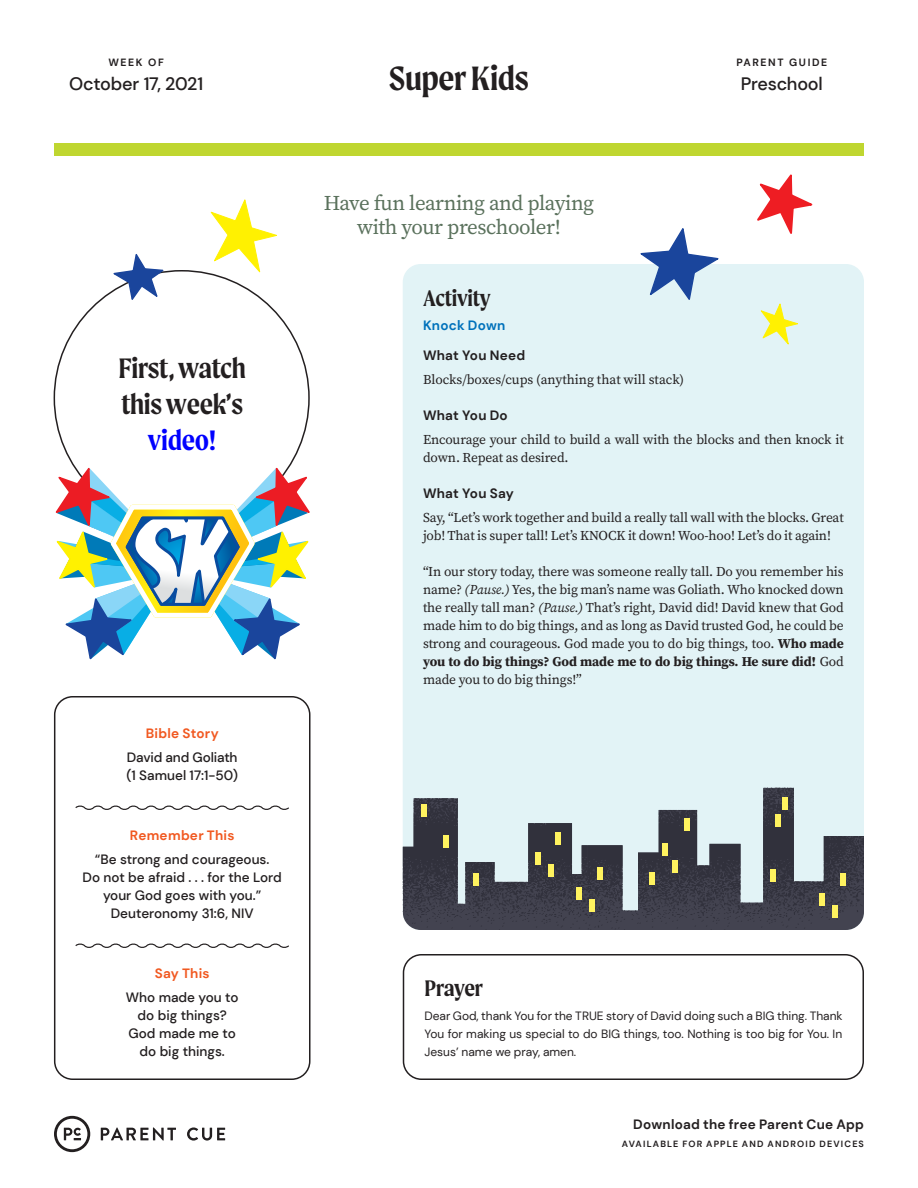
<style>
.page{position:relative;width:918px;height:1188px;background:#fff}
.page>*{position:absolute;margin:0;border:0;box-sizing:border-box;transform-origin:0 0}
.t1{font:600 36px "Moret";letter-spacing:-.01em;color:#231f20}
.t2{font:600 30px/36px "Moret";letter-spacing:-.01em;color:#231f20}
.t3{font:600 30px "Moret";letter-spacing:-.01em;color:#00f}
.t4{font:600 24px "Moret";letter-spacing:-.01em;color:#231f20}
.t5{font:21px/24px "Source Serif Pro";letter-spacing:-.02em;color:#5a715c;text-align:center}
.t6{font:500 18px "DM Sans";letter-spacing:-.015em;color:#231f20}
.t7{font:13.5px/18px "Source Serif Pro";letter-spacing:-.01em;color:#231f20}
.t8{font:500 13.5px/18px "DM Sans";color:#231f20;text-align:center}
.t9{font:700 13.5px "DM Sans";letter-spacing:.015em;color:#231f20}
.t10{font:700 13.5px "DM Sans";letter-spacing:.02em;color:#f15921}
.t11{font:700 13.5px "DM Sans";letter-spacing:.015em;color:#0071bb}
.t12{font:12px/18px "DM Sans";color:#231f20;text-align:justify}
.t13{font:700 10.5px "DM Sans";letter-spacing:.15em;color:#231f20}
.t14{font:700 9px "DM Sans";letter-spacing:.13em;color:#231f20}
.s1{font-style:italic}
.s2{font-weight:700}
</style>
<div class="page">
<svg style="left:101px;top:1127px;width:75px;height:14px"></svg>
<svg style="left:187px;top:1127px;width:38px;height:14px"></svg>
<svg style="left:54px;top:1116px;width:36px;height:36px"></svg>
<div style="left:403px;top:954px;width:461px;height:126px;border:2px solid #231f20;border-radius:18px"></div>
<div style="left:54px;top:144px;width:810px;height:12px;background:#bfd630"></div>
<div style="left:403px;top:264px;width:461px;height:666px;background:#e2f3f6;border-radius:18px"></div>
<svg style="left:75px;top:805px;width:214px;height:5px"></svg>
<svg style="left:75px;top:943px;width:214px;height:5px"></svg>
<div style="left:54px;top:696px;width:257px;height:384px;border:2px solid #231f20;border-radius:18px"></div>
<svg style="left:403px;top:788px;width:461px;height:142px"></svg>
<div style="left:840px;top:873px;width:5px;height:13px;background:#fff35f"></div>
<div style="left:833px;top:905px;width:5px;height:13px;background:#fff35f"></div>
<div style="left:819px;top:893px;width:6px;height:12px;background:#fff35f"></div>
<div style="left:673px;top:860px;width:5px;height:13px;background:#fff35f"></div>
<div style="left:663px;top:844px;width:5px;height:12px;background:#fff35f"></div>
<div style="left:685px;top:818px;width:5px;height:13px;background:#fff35f"></div>
<div style="left:782px;top:798px;width:6px;height:12px;background:#fff35f"></div>
<div style="left:775px;top:814px;width:5px;height:13px;background:#fff35f"></div>
<div style="left:421px;top:805px;width:6px;height:12px;background:#fff35f"></div>
<div style="left:443px;top:835px;width:5px;height:12px;background:#fff35f"></div>
<div style="left:771px;top:870px;width:5px;height:12px;background:#fff35f"></div>
<div style="left:473px;top:874px;width:5px;height:12px;background:#fff35f"></div>
<div style="left:597px;top:867px;width:5px;height:13px;background:#fff35f"></div>
<div style="left:590px;top:899px;width:5px;height:13px;background:#fff35f"></div>
<div style="left:576px;top:887px;width:6px;height:12px;background:#fff35f"></div>
<div style="left:556px;top:832px;width:5px;height:13px;background:#fff35f"></div>
<div style="left:548px;top:864px;width:6px;height:13px;background:#fff35f"></div>
<div style="left:535px;top:852px;width:5px;height:12px;background:#fff35f"></div>
<div style="left:650px;top:872px;width:5px;height:13px;background:#fff35f"></div>
<svg style="left:55px;top:467px;width:255px;height:193px"></svg>
<svg style="left:209px;top:199px;width:68px;height:76px"></svg>
<svg style="left:760px;top:303px;width:38px;height:42px"></svg>
<svg style="left:110px;top:254px;width:57px;height:46px"></svg>
<svg style="left:640px;top:228px;width:79px;height:72px"></svg>
<svg style="left:757px;top:174px;width:56px;height:60px"></svg>
<p class="t13" style="left:108px;top:56px;width:57px">WEEK OF</p>
<h3 class="t6" style="left:69px;top:73px;width:136px">October 17, 2021</h3>
<h2 class="t2" style="left:118px;top:350px;width:129px">First, watch this week’s</h2>
<h2 class="t3" style="left:148px;top:423px;width:70px">video!</h2>
<p class="t10" style="left:146px;top:725px;width:75px">Bible Story</p>
<p class="t8" style="left:126px;top:748px;width:113px;text-align:left">David and Goliath (1 Samuel 17:1-50)</p>
<p class="t10" style="left:130px;top:827px;width:106px">Remember This</p>
<p class="t8" style="left:83px;top:850px;width:201px">“Be strong and courageous.<br>Do not be afraid . . . for the Lord your God goes with you.”<br>Deuteronomy 31:6, NIV</p>
<p class="t10" style="left:155px;top:965px;width:56px">Say This</p>
<p class="t8" style="left:126px;top:988px;width:114px">Who made you to do big things?<br>God made me to do big things.</p>
<h1 class="t1" style="left:389px;top:58px;width:141px">Super Kids</h1>
<h3 class="t5" style="left:324px;top:191px;width:272px">Have fun learning and playing with your preschooler!</h3>
<p class="t13" style="left:736px;top:56px;width:92px">PARENT GUIDE</p>
<h3 class="t6" style="left:741px;top:73px;width:84px">Preschool</h3>
<h3 class="t4" style="left:423px;top:284px;width:69px">Activity</h3>
<p class="t11" style="left:423px;top:317px;width:84px">Knock Down</p>
<p class="t9" style="left:423px;top:347px;width:104px">What You Need</p>
<p class="t7" style="left:423px;top:370px;width:263px">Blocks/boxes/cups (anything that will stack)</p>
<p class="t9" style="left:423px;top:407px;width:86px">What You Do</p>
<p class="t7" style="left:423px;top:431px;width:422px">Encourage your child to build a wall with the blocks and then knock it down. Repeat as desired.</p>
<p class="t9" style="left:423px;top:485px;width:92px">What You Say</p>
<p class="t7" style="left:423px;top:509px;width:422px">Say, “Let’s work together and build a really tall wall with the blocks. Great job! That is super tall! Let’s KNOCK it down! Woo-hoo! Let’s do it again!</p>
<p class="t7" style="left:423px;top:563px;width:422px;text-align:justify">“In our story today, there was someone really tall. Do you remember his name? <span class="s1">(Pause.)</span> Yes, the big man’s name was Goliath. Who knocked down the really tall man? <span class="s1">(Pause.)</span> That’s right, David did! David knew that God made him to do big things, and as long as David trusted God, he could be strong and courageous. God made you to do big things, too. <span class="s2">Who made you to do big things? God made me to do big things. He sure did!</span> God made you to do big things!”</p>
<h3 class="t4" style="left:424px;top:974px;width:60px">Prayer</h3>
<p class="t12" style="left:424px;top:1007px;width:420px">Dear God, thank You for the TRUE story of David doing such a BIG thing. Thank You for making us special to do BIG things, too. Nothing is too big for You. In Jesus’ name we pray, amen.</p>
<p class="t9" style="left:633px;top:1116px;width:232px">Download the free Parent Cue App</p>
<p class="t14" style="left:622px;top:1138px;width:244px">AVAILABLE FOR APPLE AND ANDROID DEVICES</p>
</div>
